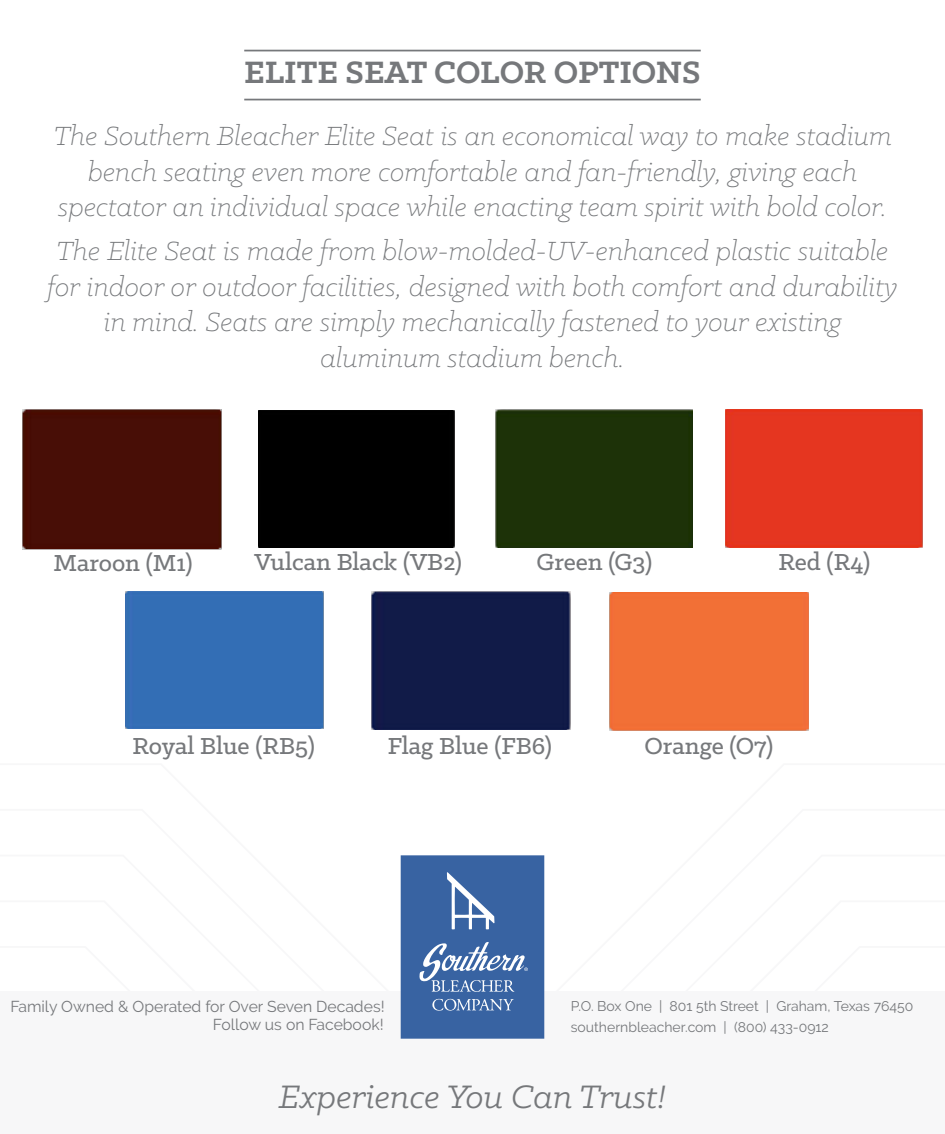
<style>
.page{position:relative;width:945px;height:1134px;background:#fff}
.page>*{position:absolute;margin:0;border:0;box-sizing:border-box;transform-origin:0 0}
.t1{font:italic 36.75px "Klinic Slab";color:#76787b}
.t2{font:700 35px "Klinic Slab";color:#76787b}
.t3{font:italic 300 29.75px/35.7px "Klinic Slab";color:#76787b;text-align:center}
.t4{font:500 26.25px "Klinic Slab";color:#76787b}
.t5{font:15.75px "Raleway";color:#76787b}
.t6{font:14px "Raleway";color:#76787b}
</style>
<div class="page">
<div style="left:0;top:991px;width:945px;height:143px;background:#f7f7f8"></div>
<hr style="left:244px;top:50px;width:457px;height:1px;background:#76787b">
<hr style="left:244px;top:99px;width:457px;height:1px;background:#76787b">
<svg style="left:401px;top:855px;width:143px;height:184px;background:#4a71aa"></svg>
<div style="left:23px;top:410px;width:199px;height:140px;background:#480e06"></div>
<div style="left:125px;top:592px;width:199px;height:136px;background:#336eb5"></div>
<div style="left:726px;top:409px;width:196px;height:139px;background:#e53620"></div>
<div style="left:258px;top:410px;width:197px;height:138px;background:#000"></div>
<div style="left:496px;top:409px;width:197px;height:139px;background:#1d3208"></div>
<div style="left:610px;top:593px;width:198px;height:137px;background:#f27036"></div>
<div style="left:372px;top:592px;width:198px;height:137px;background:#111b48"></div>
<p class="t2" style="left:244px;top:49px;width:458px">ELITE SEAT COLOR OPTIONS</p>
<p class="t3" style="left:54px;top:117px;width:840px">The Southern Bleacher Elite Seat is an economical way to make stadium bench seating even more comfortable and fan-friendly, giving each spectator an individual space while enacting team spirit with bold color.</p>
<p class="t3" style="left:48px;top:232px;width:851px">The Elite Seat is made from blow-molded-UV-enhanced plastic suitable for indoor or outdoor facilities, designed with both comfort and durability in mind. Seats are simply mechanically fastened to your existing aluminum stadium bench.</p>
<p class="t4" style="left:53px;top:546px;width:140px">Maroon (M1)</p>
<p class="t4" style="left:254px;top:545px;width:209px">Vulcan Black (VB2)</p>
<p class="t4" style="left:537px;top:545px;width:117px">Green (G3)</p>
<p class="t4" style="left:778px;top:545px;width:93px">Red (R4)</p>
<p class="t4" style="left:132px;top:729px;width:184px">Royal Blue (RB5)</p>
<p class="t4" style="left:388px;top:729px;width:166px">Flag Blue (FB6)</p>
<p class="t4" style="left:644px;top:729px;width:130px">Orange (O7)</p>
<p class="t5" style="left:11px;top:997px;width:376px">Family Owned &amp; Operated for Over Seven Decades!</p>
<p class="t6" style="left:571px;top:998px;width:344px">P.O. Box One | 801 5th Street | Graham, Texas 76450</p>
<p class="t5" style="left:213px;top:1016px;width:172px">Follow us on Facebook!</p>
<p class="t6" style="left:571px;top:1019px;width:260px">southernbleacher.com | (800) 433-0912</p>
<p class="t1" style="left:279px;top:1074px;width:389px">Experience You Can Trust!</p>
</div>
